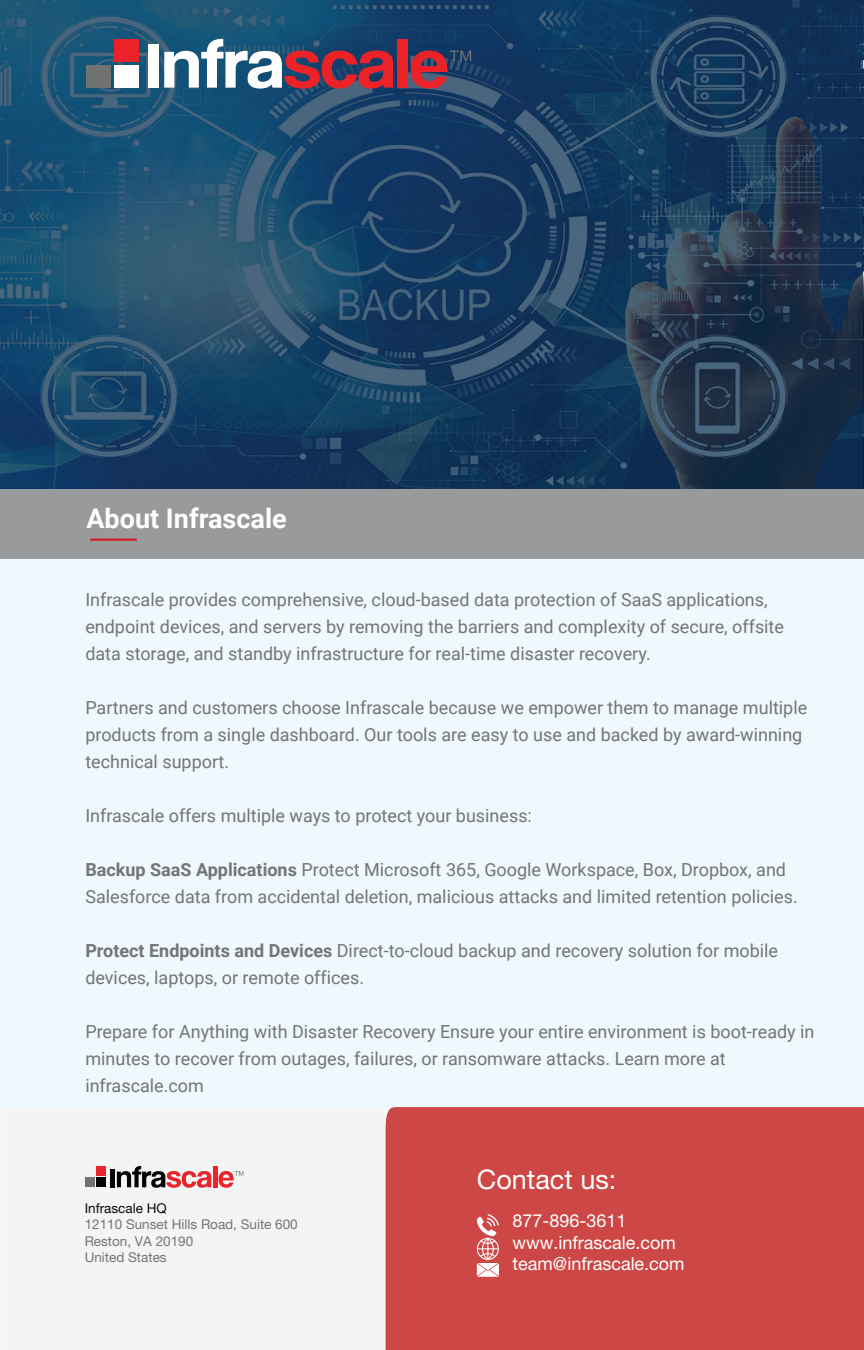
<style>
.page{position:relative;width:864px;height:1350px;background:#fff}
.page>*{position:absolute;margin:0;border:0;box-sizing:border-box;transform-origin:0 0}
.t1{font:700 27px "Roboto";color:#fff}
.t2{font:27px "Helvetica Neue LT Pro";color:#fff}
.t3{font:18px/27px "Roboto";color:#747475}
.t4{font:18px/21.6px "Helvetica Neue LT Pro";color:#fff}
.t5{font:13.5px/16.2px "Helvetica Neue LT Pro";color:#747576}
.t6{font:13.5px "Helvetica Neue LT Pro";color:#0c090d}
.s1{font-weight:700}
</style>
<div class="page">
<div style="left:0;top:553px;width:864px;height:557px;background:#eef8fd"></div>
<div style="left:0;top:1110px;width:386px;height:240px;background:#f3f4f4"></div>
<div style="left:386px;top:1107px;width:478px;height:243px;background:#cc4745"></div>
<svg style="left:477px;top:1214px;width:22px;height:63px"></svg>
<div style="left:110px;top:1169px;width:5px;height:19px;background:#050504"></div>
<div style="left:96px;top:1166px;width:10px;height:10px;background:#e9242a"></div>
<div style="left:96px;top:1177px;width:10px;height:10px;background:#050504"></div>
<div style="left:85px;top:1177px;width:10px;height:10px;background:#717372"></div>
<svg style="left:117px;top:1166px;width:94px;height:22px"></svg>
<hr style="left:213px;top:1166px;width:4px;height:21px;background:#e9242a">
<svg style="left:219px;top:1171px;width:24px;height:17px"></svg>
<div style="left:0;top:489px;width:864px;height:70px;background:#989a9b"></div>
<hr style="left:90px;top:539px;width:47px;height:2px;background:#d42026">
<svg style="left:0;top:0;width:863px;height:488px"></svg>
<div style="left:148px;top:45px;width:11px;height:43px;background:#fff"></div>
<div style="left:115px;top:39px;width:24px;height:22px;background:#eb2328"></div>
<div style="left:115px;top:65px;width:24px;height:23px;background:#fff"></div>
<div style="left:86px;top:65px;width:24px;height:23px;background:#717272"></div>
<svg style="left:164px;top:39px;width:229px;height:50px"></svg>
<div style="left:397px;top:39px;width:11px;height:49px;background:#eb2328"></div>
<svg style="left:411px;top:50px;width:60px;height:39px"></svg>
<h1 class="t1" style="left:86px;top:500px;width:202px">About Infrascale</h1>
<p class="t3" style="left:85px;top:585px;width:700px">Infrascale provides comprehensive, cloud-based data protection of SaaS applications, endpoint devices, and servers by removing the barriers and complexity of secure, offsite data storage, and standby infrastructure for real-time disaster recovery.</p>
<p class="t3" style="left:85px;top:693px;width:723px">Partners and customers choose Infrascale because we empower them to manage multiple products from a single dashboard. Our tools are easy to use and backed by award-winning technical support.</p>
<p class="t3" style="left:85px;top:801px;width:448px">Infrascale offers multiple ways to protect your business:</p>
<p class="t3" style="left:85px;top:855px;width:714px"><span class="s1">Backup SaaS Applications</span> Protect Microsoft 365, Google Workspace, Box, Dropbox, and<br>Salesforce data from accidental deletion, malicious attacks and limited retention policies.</p>
<p class="t3" style="left:85px;top:936px;width:694px"><span class="s1">Protect Endpoints and Devices</span> Direct-to-cloud backup and recovery solution for mobile devices, laptops, or remote offices.</p>
<p class="t3" style="left:85px;top:1017px;width:731px">Prepare for Anything with Disaster Recovery Ensure your entire environment is boot-ready in minutes to recover from outages, failures, or ransomware attacks. Learn more at infrascale.com</p>
<p class="t6" style="left:85px;top:1200px;width:83px">Infrascale HQ</p>
<p class="t5" style="left:85px;top:1216px;width:215px">12110 Sunset Hills Road, Suite 600<br>Reston, VA 20190<br>United States</p>
<h1 class="t2" style="left:477px;top:1163px;width:141px">Contact us:</h1>
<p class="t4" style="left:513px;top:1210px;width:174px">877-896-3611 www.infrascale.com team@infrascale.com</p>
</div>
